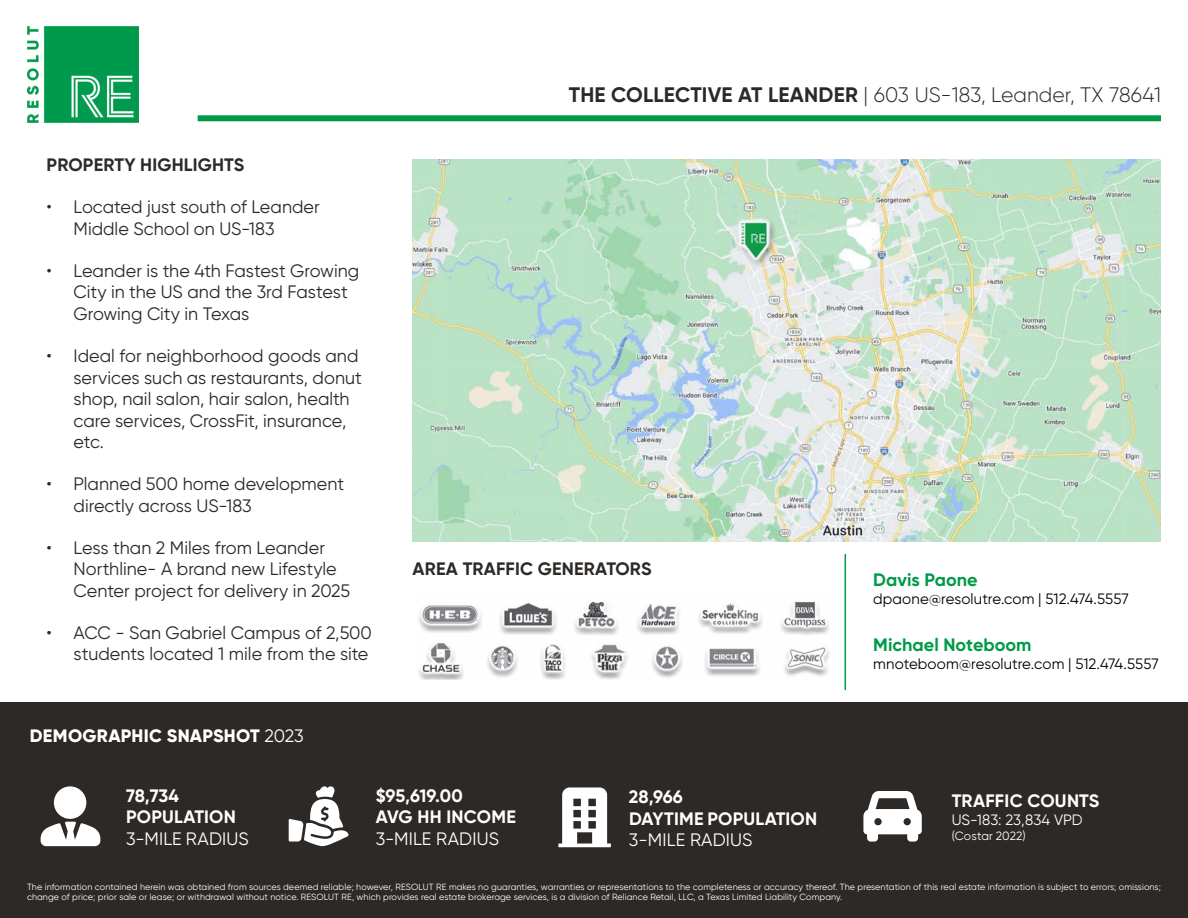
<style>
.page{position:relative;width:1188px;height:918px;background:#fff}
.page>*{position:absolute;margin:0;border:0;box-sizing:border-box;transform-origin:0 0}
.t1{font:300 21px "Gilroy";color:#2c2926}
.t2{font:18px/21.6px "Gilroy";color:#2c2926}
.t3{font:700 18px/21.6px "Gilroy";letter-spacing:.01em;color:#fff}
.t4{font:700 18px "Gilroy";letter-spacing:.01em;color:#2c2926}
.t5{font:18px "Gilroy";letter-spacing:.01em;color:#fff}
.t6{font:700 18px "Gilroy";color:#019a49}
.t7{font:800 18px "Gilroy";letter-spacing:.015em;color:#fff}
.t8{font:15px "Gilroy";letter-spacing:.005em;color:#000}
.t9{font:15px "Gilroy";letter-spacing:.005em;color:#fff}
.t10{font:12px "Gilroy";letter-spacing:.01em;color:#fff}
.t11{font:9px/10.5px "Gilroy";letter-spacing:.01em;color:#fff}
.s1{font-weight:400}
.s2{font-weight:700}
</style>
<div class="page">
<img style="left:413px;top:160px;width:748px;height:382px">
<img style="left:418px;top:601px;width:412px;height:79px">
<hr style="left:845px;top:554px;width:1px;height:136px;background:#019a49">
<div style="left:0;top:702px;width:1188px;height:216px;background:#2c2926"></div>
<img style="left:27px;top:27px;width:112px;height:95px">
<div style="left:54px;top:786px;width:32px;height:33px;background:#fff;border-radius:50%"></div>
<svg style="left:41px;top:822px;width:59px;height:24px"></svg>
<svg style="left:289px;top:786px;width:59px;height:60px"></svg>
<svg style="left:863px;top:791px;width:59px;height:51px"></svg>
<svg style="left:558px;top:787px;width:53px;height:60px"></svg>
<div style="left:198px;top:115px;width:963px;height:6px;background:#019a49"></div>
<p class="t4" style="left:47px;top:154px;width:199px">PROPERTY HIGHLIGHTS</p>
<p class="t2" style="left:74px;top:196px;width:248px;text-indent:-27px">• Located just south of Leander<br>Middle School on US-183</p>
<p class="t2" style="left:74px;top:260px;width:287px;text-indent:-27px">• Leander is the 4th Fastest Growing<br>City in the US and the 3rd Fastest<br>Growing City in Texas</p>
<p class="t2" style="left:74px;top:345px;width:290px;text-indent:-27px">• Ideal for neighborhood goods and services such as restaurants, donut shop, nail salon, hair salon, health care services, CrossFit, insurance, etc.</p>
<p class="t2" style="left:74px;top:473px;width:272px;text-indent:-27px">• Planned 500 home development directly across US-183</p>
<p class="t2" style="left:74px;top:536px;width:278px;text-indent:-27px">• Less than 2 Miles from Leander<br>Northline- A brand new Lifestyle<br>Center project for delivery in 2025</p>
<p class="t2" style="left:47px;top:621px;width:327px;text-align:right">• ACC - San Gabriel Campus of 2,500 students located 1 mile from the site</p>
<p class="t7" style="left:30px;top:724px;width:275px">DEMOGRAPHIC SNAPSHOT <span class="s1">2023</span></p>
<p class="t1" style="left:569px;top:82px;width:594px"><span class="s2">THE COLLECTIVE AT LEANDER</span> | 603 US-183, Leander, TX 78641</p>
<p class="t4" style="left:413px;top:558px;width:240px">AREA TRAFFIC GENERATORS</p>
<p class="t6" style="left:873px;top:568px;width:106px">Davis Paone</p>
<p class="t8" style="left:873px;top:589px;width:257px">dpaone@resolutre.com | 512.474.5557</p>
<p class="t6" style="left:873px;top:634px;width:160px">Michael Noteboom</p>
<p class="t8" style="left:873px;top:655px;width:287px">mnoteboom@resolutre.com | 512.474.5557</p>
<p class="t3" style="left:126px;top:785px;width:111px">78,734<br>POPULATION</p>
<p class="t5" style="left:126px;top:828px;width:124px">3-MILE RADIUS</p>
<p class="t3" style="left:376px;top:785px;width:142px">$95,619.00<br>AVG HH INCOME</p>
<p class="t5" style="left:376px;top:828px;width:125px">3-MILE RADIUS</p>
<p class="t3" style="left:629px;top:786px;width:190px">28,966<br>DAYTIME POPULATION</p>
<p class="t5" style="left:629px;top:829px;width:125px">3-MILE RADIUS</p>
<p class="t3" style="left:952px;top:790px;width:149px">TRAFFIC COUNTS</p>
<p class="t9" style="left:952px;top:811px;width:132px">US-183: 23,834 VPD</p>
<p class="t10" style="left:952px;top:828px;width:76px">(Costar 2022)</p>
<p class="t11" style="left:27px;top:881px;width:1135px">The information contained herein was obtained from sources deemed reliable; however, RESOLUT RE makes no guaranties, warranties or representations to the completeness or accuracy thereof. The presentation of this real estate information is subject to errors; omissions; change of price; prior sale or lease; or withdrawal without notice. RESOLUT RE, which provides real estate brokerage services, is a division of Reliance Retail, LLC, a Texas Limited Liability Company.</p>
</div>
